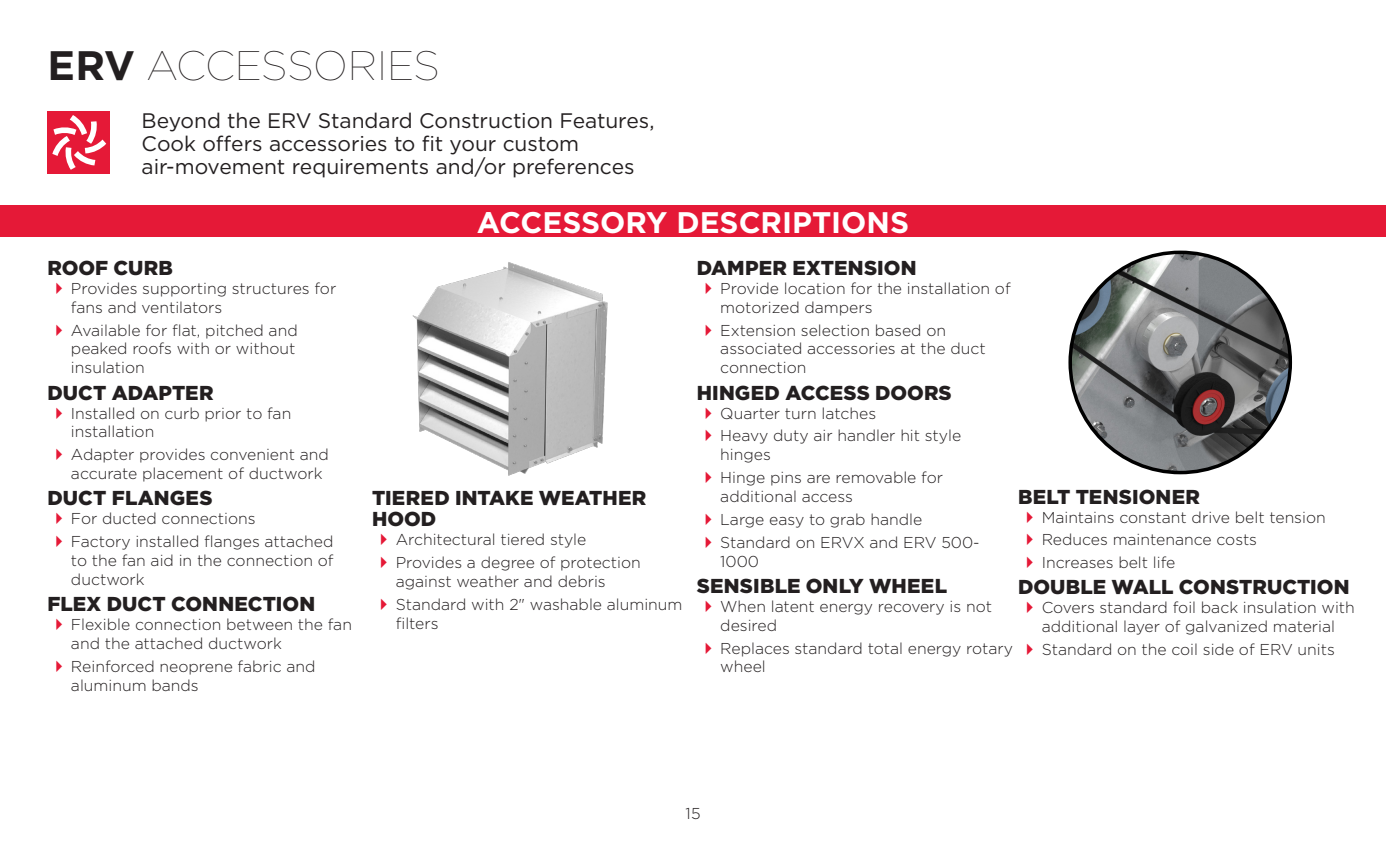
<style>
.page{position:relative;width:1386px;height:851px;background:#fff}
.page>*{position:absolute;margin:0;border:0;box-sizing:border-box;transform-origin:0 0}
.t1{font:100 41.12px "Gotham";letter-spacing:-.015em;color:#231f20}
.t2{font:700 29.75px "Gotham";color:#fff}
.t3{font:21px/22.8px "Gotham";letter-spacing:-.005em;color:#231f20}
.t4{font:900 20.12px/21px "Gotham";letter-spacing:.005em;color:#231f20}
.t5{font:300 15.75px/18.9px "Gotham";color:#231f20}
.s1{font-weight:700}
</style>
<div class="page">
<div style="left:0;top:205px;width:1386px;height:32px;background:#e51937"></div>
<div style="left:47px;top:111px;width:63px;height:63px;background:#e51937"></div>
<svg style="left:52px;top:115px;width:54px;height:55px"></svg>
<img style="left:412px;top:262px;width:196px;height:214px">
<img style="left:1070px;top:252px;width:220px;height:220px;border-radius:110px">
<h1 class="t1" style="left:47px;top:40px;width:394px"><span class="s1">ERV</span> ACCESSORIES</h1>
<h3 class="t3" style="left:142px;top:109px;width:515px">Beyond the ERV Standard Construction Features,<br>Cook offers accessories to fit your custom air-movement requirements and/or preferences</h3>
<p class="t4" style="left:47px;top:257px;width:127px">ROOF CURB</p>
<p class="t5" style="left:71px;top:278px;width:267px">Provides supporting structures for fans and ventilators</p>
<p class="t5" style="left:71px;top:320px;width:228px">Available for flat, pitched and peaked roofs with or without insulation</p>
<p class="t4" style="left:47px;top:382px;width:168px">DUCT ADAPTER</p>
<p class="t5" style="left:71px;top:403px;width:222px">Installed on curb prior to fan installation</p>
<p class="t5" style="left:71px;top:445px;width:259px">Adapter provides convenient and accurate placement of ductwork</p>
<p class="t4" style="left:47px;top:487px;width:167px">DUCT FLANGES</p>
<p class="t5" style="left:71px;top:507px;width:264px;line-height:22.9px">For ducted connections<br>Factory installed flanges attached</p>
<p class="t5" style="left:71px;top:550px;width:264px">to the fan aid in the connection of ductwork</p>
<p class="t4" style="left:47px;top:593px;width:269px">FLEX DUCT CONNECTION</p>
<p class="t5" style="left:71px;top:614px;width:283px">Flexible connection between the fan and the attached ductwork</p>
<p class="t5" style="left:71px;top:656px;width:246px">Reinforced neoprene fabric and aluminum bands</p>
<h2 class="t2" style="left:477px;top:203px;width:434px">ACCESSORY DESCRIPTIONS</h2>
<p class="t4" style="left:372px;top:487px;width:276px">TIERED INTAKE WEATHER<br>HOOD</p>
<p class="t5" style="left:396px;top:527px;width:247px;line-height:22.9px">Architectural tiered style<br>Provides a degree of protection</p>
<p class="t5" style="left:396px;top:569px;width:288px;line-height:22.8px">against weather and debris<br>Standard with 2" washable aluminum</p>
<p class="t5" style="left:396px;top:613px;width:44px">filters</p>
<p class="t4" style="left:697px;top:257px;width:221px">DAMPER EXTENSION</p>
<p class="t5" style="left:720px;top:278px;width:292px">Provide location for the installation of motorized dampers</p>
<p class="t5" style="left:720px;top:320px;width:267px">Extension selection based on associated accessories at the duct connection</p>
<p class="t4" style="left:697px;top:382px;width:257px">HINGED ACCESS DOORS</p>
<p class="t5" style="left:720px;top:401px;width:242px;line-height:22.9px">Quarter turn latches<br>Heavy duty air handler hit style</p>
<p class="t5" style="left:720px;top:443px;width:224px;line-height:22.8px">hinges<br>Hinge pins are removable for</p>
<p class="t5" style="left:720px;top:484px;width:261px;line-height:22.8px">additional access<br>Large easy to grab handle<br>Standard on ERVX and ERV 500-</p>
<p class="t5" style="left:720px;top:551px;width:40px">1000</p>
<p class="t4" style="left:697px;top:575px;width:252px">SENSIBLE ONLY WHEEL</p>
<p class="t5" style="left:720px;top:596px;width:273px">When latent energy recovery is not desired</p>
<p class="t5" style="left:720px;top:638px;width:294px">Replaces standard total energy rotary wheel</p>
<p class="t4" style="left:1018px;top:486px;width:183px">BELT TENSIONER</p>
<p class="t5" style="left:1042px;top:505px;width:286px;line-height:22.9px">Maintains constant drive belt tension<br>Reduces maintenance costs<br>Increases belt life</p>
<p class="t4" style="left:1018px;top:576px;width:333px">DOUBLE WALL CONSTRUCTION</p>
<p class="t5" style="left:1042px;top:598px;width:315px">Covers standard foil back insulation with additional layer of galvanized material</p>
<p class="t5" style="left:1042px;top:639px;width:295px">Standard on the coil side of ERV units</p>
<p class="t5" style="left:685px;top:803px;width:17px">15</p>
</div>
